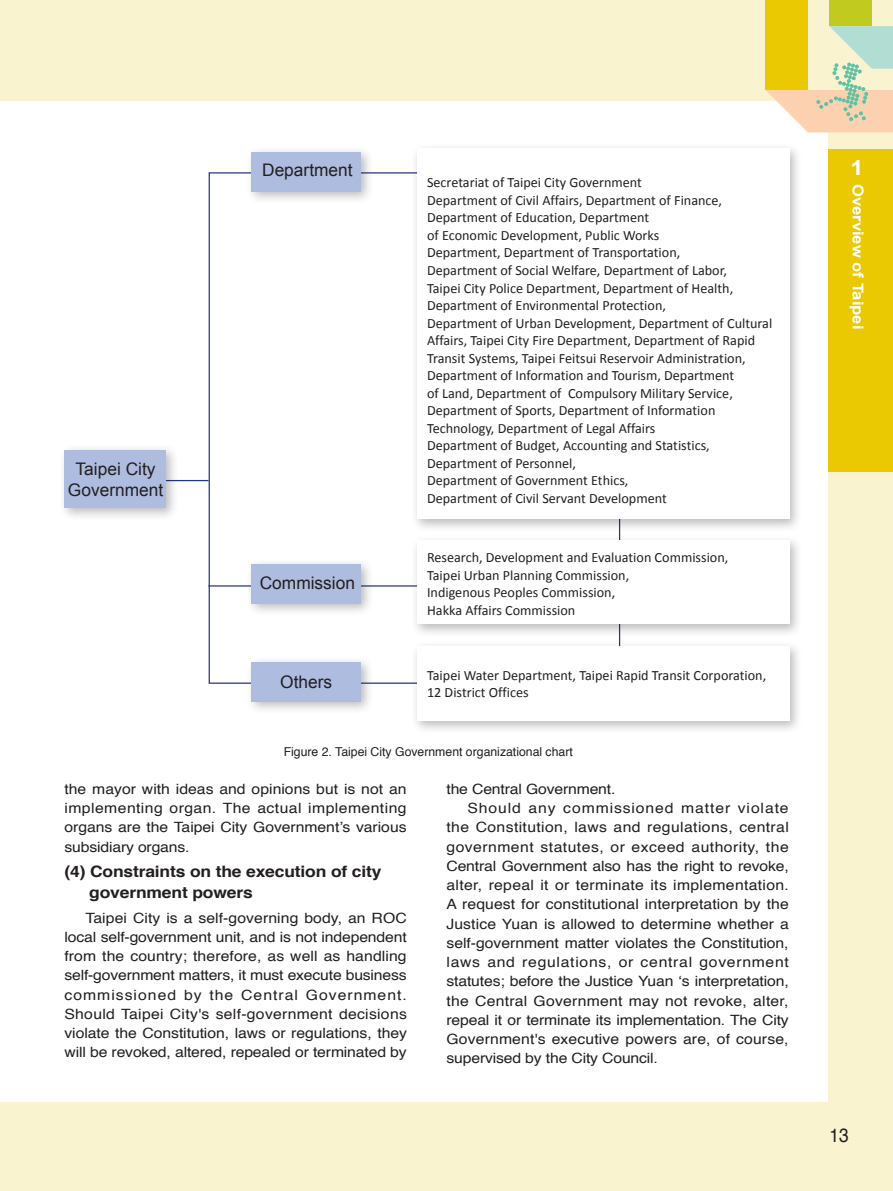
<style>
.page{position:relative;width:893px;height:1191px;background:#faf3d0}
.page>*{position:absolute;margin:0;border:0;box-sizing:border-box;transform-origin:0 0}
.t1{font:700 20.82px "Arial";color:#fff;scale:1.12 1}
.t2{font:19.25px "Helvetica";color:#231f20;scale:.9 1}
.t3{font:17.32px/21px "Arial";color:#231f20;text-align:center}
.t4{font:700 15.75px/21px "Helvetica";letter-spacing:-.01em;color:#231f20;scale:1.11 1}
.t5{font:700 14.88px "Arial";color:#fff;scale:1.12 1}
.t6{font:14.17px/17.5px "Calibri";color:#231f20}
.t7{font:14.17px/19.2px "Helvetica";letter-spacing:.005em;color:#231f20;text-align:justify;scale:1.11 1}
.t8{font:14.17px "Helvetica";letter-spacing:.025em;color:#231f20;scale:1.11 1}
.t9{font:14.17px "Helvetica";letter-spacing:.03em;color:#231f20;scale:1.11 1}
.t10{font:14.17px "Helvetica";letter-spacing:.045em;color:#231f20;scale:1.11 1}
.t11{font:14.17px "Helvetica";letter-spacing:.055em;color:#231f20;scale:1.11 1}
.t12{font:12.25px "Helvetica";color:#231f20}
</style>
<div class="page">
<div style="left:0;top:101px;width:828px;height:1000px;background:#fff"></div>
<div style="left:765px;top:0;width:43px;height:90px;background:#eac802"></div>
<div style="left:829px;top:0;width:43px;height:26px;background:#c1cb1f"></div>
<svg style="left:766px;top:26px;width:127px;height:106px"></svg>
<div style="left:828px;top:149px;width:65px;height:322px;background:#eac802"></div>
<hr style="left:101px;top:480px;width:108px;height:1px;background:#24367b">
<hr style="left:208px;top:585px;width:249px;height:1px;background:#24367b">
<div style="left:411px;top:143px;width:391px;height:389px;background:#231f20;opacity:.3"></div>
<div style="left:417px;top:149px;width:372px;height:370px;background:#fff"></div>
<div style="left:411px;top:534px;width:391px;height:103px;background:#231f20;opacity:.3"></div>
<div style="left:417px;top:540px;width:372px;height:84px;background:#fff"></div>
<div style="left:411px;top:640px;width:391px;height:94px;background:#231f20;opacity:.3"></div>
<div style="left:417px;top:646px;width:372px;height:75px;background:#fff"></div>
<div style="left:245px;top:146px;width:129px;height:59px;background:#231f20;opacity:.3"></div>
<div style="left:252px;top:152px;width:109px;height:39px;background:#aebcdf"></div>
<div style="left:58px;top:444px;width:121px;height:77px;background:#231f20;opacity:.3"></div>
<div style="left:64px;top:450px;width:102px;height:58px;background:#aebcdf"></div>
<div style="left:245px;top:558px;width:129px;height:58px;background:#231f20;opacity:.3"></div>
<div style="left:252px;top:564px;width:109px;height:39px;background:#aebcdf"></div>
<div style="left:245px;top:656px;width:129px;height:58px;background:#231f20;opacity:.3"></div>
<div style="left:252px;top:662px;width:109px;height:39px;background:#aebcdf"></div>
<p class="t3" style="left:68px;top:459px;width:97px">Taipei City<br>Government</p>
<p class="t3" style="left:262px;top:160px;width:92px">Department</p>
<p class="t3" style="left:260px;top:572px;width:97px">Commission</p>
<p class="t3" style="left:280px;top:671px;width:53px">Others</p>
<p class="t6" style="left:427px;top:174px;width:347px">Secretariat of Taipei City Government<br>Department of Civil Affairs, Department of Finance, Department of Education, Department<br>of Economic Development, Public Works<br>Department, Department of Transportation,<br>Department of Social Welfare, Department of Labor,<br>Taipei City Police Department, Department of Health, Department of Environmental Protection,<br>Department of Urban Development, Department of Cultural Affairs, Taipei City Fire Department, Department of Rapid Transit Systems, Taipei Feitsui Reservoir Administration, Department of Information and Tourism, Department<br>of Land, Department of Compulsory Military Service, Department of Sports, Department of Information Technology, Department of Legal Affairs<br>Department of Budget, Accounting and Statistics, Department of Personnel,<br>Department of Government Ethics,<br>Department of Civil Servant Development</p>
<p class="t6" style="left:427px;top:548px;width:303px">Research, Development and Evaluation Commission, Taipei Urban Planning Commission,<br>Indigenous Peoples Commission,<br>Hakka Affairs Commission</p>
<p class="t6" style="left:427px;top:666px;width:341px">Taipei Water Department, Taipei Rapid Transit Corporation,<br>12 District Offices</p>
<p class="t12" style="left:284px;top:742px;width:291px">Figure 2. Taipei City Government organizational chart</p>
<p class="t7" style="left:64px;top:779px;width:310px">the mayor with ideas and opinions but is not an implementing organ. The actual implementing organs are the Taipei City Government’s various subsidiary organs.</p>
<p class="t4" style="left:89px;top:861px;width:265px;text-indent:-25px">(4) Constraints on the execution of city government powers</p>
<p class="t7" style="left:64px;top:908px;width:310px;text-indent:21px">Taipei City is a self-governing body, an ROC local self-government unit, and is not independent from the country; therefore, as well as handling self-government matters, it must execute business commissioned by the Central Government.<br>Should Taipei City's self-government decisions violate the Constitution, laws or regulations, they will be revoked, altered, repealed or terminated by</p>
<p class="t7" style="left:446px;top:779px;width:154px">the Central Government.</p>
<p class="t11" style="left:467px;top:797px;width:291px">Should any commissioned matter violate</p>
<p class="t8" style="left:446px;top:816px;width:310px">the Constitution, laws and regulations, central</p>
<p class="t9" style="left:446px;top:835px;width:310px">government statutes, or exceed authority, the</p>
<p class="t7" style="left:446px;top:856px;width:310px">Central Government also has the right to revoke,</p>
<p class="t7" style="left:446px;top:876px;width:310px">alter, repeal it or terminate its implementation.</p>
<p class="t7" style="left:446px;top:895px;width:310px">A request for constitutional interpretation by the</p>
<p class="t7" style="left:446px;top:914px;width:310px">Justice Yuan is allowed to determine whether a</p>
<p class="t7" style="left:446px;top:933px;width:310px">self-government matter violates the Constitution,</p>
<p class="t10" style="left:446px;top:951px;width:310px">laws and regulations, or central government</p>
<p class="t7" style="left:446px;top:972px;width:310px">statutes; before the Justice Yuan ‘s interpretation,</p>
<p class="t7" style="left:446px;top:991px;width:310px">the Central Government may not revoke, alter,</p>
<p class="t7" style="left:446px;top:1010px;width:310px">repeal it or terminate its implementation. The City</p>
<p class="t7" style="left:446px;top:1030px;width:310px">Government's executive powers are, of course,</p>
<p class="t7" style="left:446px;top:1049px;width:192px">supervised by the City Council.</p>
<h1 class="t1" style="left:850px;top:154px;width:13px">1</h1>
<p class="t5" style="left:868px;top:184px;width:132px;rotate:90deg">Overview of Taipei</p>
<h2 class="t2" style="left:830px;top:1120px;width:23px">13</h2>
</div>
